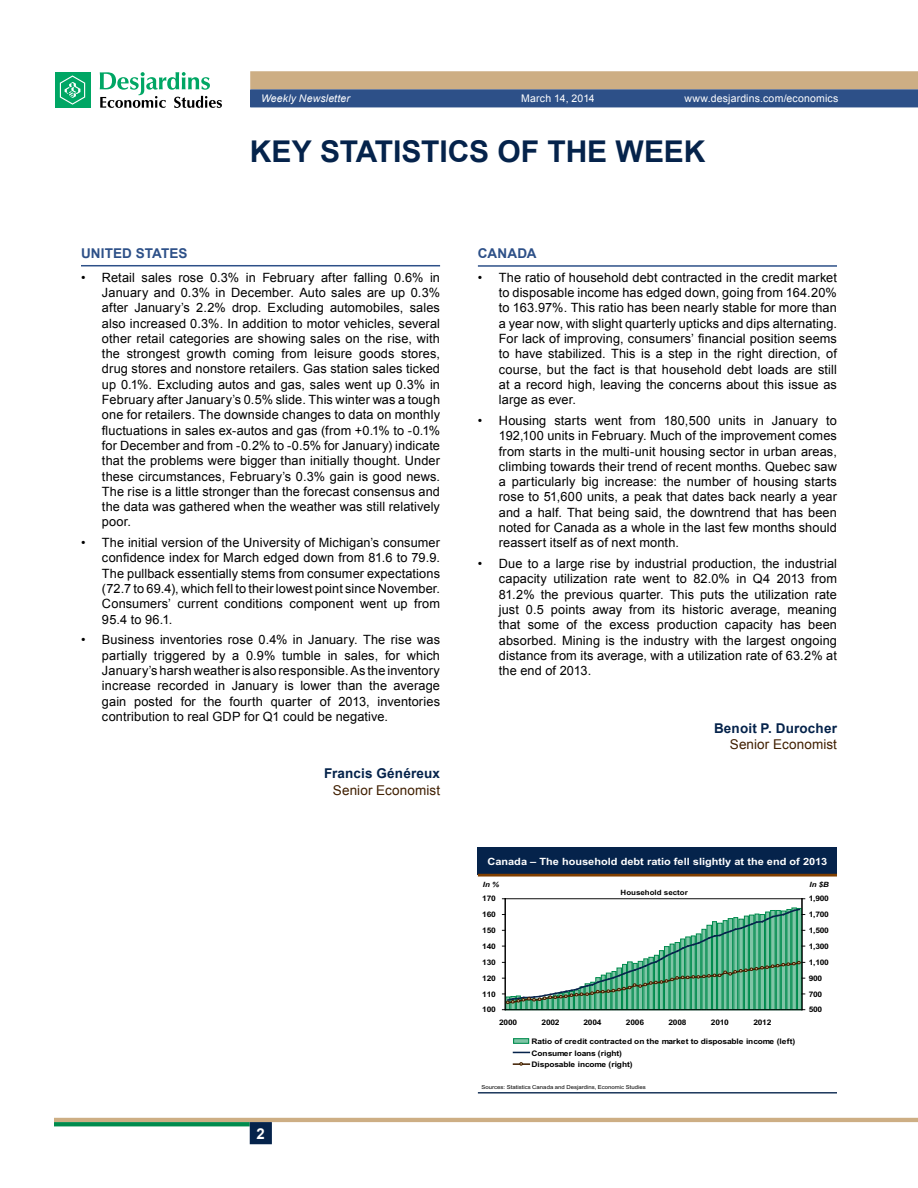
<style>
.page{position:relative;width:918px;height:1188px;background:#fff}
.page>*{position:absolute;margin:0;border:0;box-sizing:border-box;transform-origin:0 0}
.t1{font:700 30px "Arial";color:#05234b}
.t2{font:700 15px "Arial";color:#fff}
.t3{font:700 13.5px "Arial";letter-spacing:.015em;color:#05234b}
.t4{font:13.5px "Arial";letter-spacing:.01em;color:#401f00}
.t5{font:700 13.5px "Arial";letter-spacing:.01em;color:#2d5088}
.t6{font:12.75px/15.3px "Arial";letter-spacing:.01em;color:#000;text-align:justify}
.t7{font:10.5px "Arial";letter-spacing:.015em;color:#fff}
.t8{font:italic 10.5px "Arial";letter-spacing:.01em;color:#fff}
.t9{font:700 10.05px "Arial";color:#fff;scale:1.1 1}
.t10{font:700 7.65px/11.7px "Arial";letter-spacing:-.025em;color:#000;scale:1.1 1}
.t11{font:700 7.2px "Arial";color:#000;scale:1.1 1}
.t12{font:italic 700 7.2px "Arial";color:#000;scale:1.1 1}
.t13{font:5.4px "Arial";letter-spacing:.005em;color:#000;scale:1.1 1}
</style>
<div class="page">
<hr style="left:54px;top:1118px;width:864px;height:4px;background:#cdae84">
<svg style="left:54px;top:1122px;width:196px;height:4px"></svg>
<div style="left:250px;top:1122px;width:22px;height:22px;background:#05234b;border:2px solid #05234b"></div>
<svg style="left:250px;top:71px;width:668px;height:36px;background:#7f8087"></svg>
<div style="left:55px;top:72px;width:35px;height:36px;background:#00a664"></div>
<svg style="left:60px;top:75px;width:25px;height:30px"></svg>
<svg style="left:100px;top:72px;width:122px;height:36px"></svg>
<hr style="left:81px;top:265px;width:359px;height:1px;background:#2d5088">
<hr style="left:478px;top:265px;width:359px;height:2px;background:#2d5088">
<div style="left:478px;top:848px;width:359px;height:27px;background:#05234b"></div>
<hr style="left:478px;top:874px;width:359px;height:3px;background:#803f00">
<hr style="left:478px;top:1092px;width:359px;height:2px;background:#05234b">
<hr style="left:505px;top:898px;width:297px;height:1px;background:#000">
<hr style="left:505px;top:899px;width:1px;height:111px;background:#000">
<hr style="left:802px;top:899px;width:1px;height:111px;background:#000">
<svg style="left:502px;top:908px;width:303px;height:102px"></svg>
<div style="left:514px;top:1039px;width:15px;height:5px;background:#7fc5a6"></div>
<div style="left:513px;top:1038px;width:16px;height:6px;border:1px solid #008b4d"></div>
<svg style="left:514px;top:1052px;width:15px;height:1px"></svg>
<svg style="left:514px;top:1062px;width:15px;height:3px"></svg>
<p class="t8" style="left:261px;top:92px;width:91px">Weekly Newsletter</p>
<p class="t7" style="left:521px;top:92px;width:75px">March 14, 2014</p>
<p class="t7" style="left:684px;top:92px;width:156px">www.desjardins.com/economics</p>
<h1 class="t1" style="left:250px;top:132px;width:452px">Key Statistics of the Week</h1>
<p class="t5" style="left:81px;top:245px;width:107px">United States</p>
<p class="t6" style="left:102px;top:270px;width:340px;text-indent:-21px">• Retail sales rose 0.3% in February after falling 0.6% in January and 0.3% in December. Auto sales are up 0.3% after January’s 2.2% drop. Excluding automobiles, sales also increased 0.3%. In addition to motor vehicles, several other retail categories are showing sales on the rise, with the strongest growth coming from leisure goods stores, drug stores and nonstore retailers. Gas station sales ticked up 0.1%. Excluding autos and gas, sales went up 0.3% in February after January’s 0.5% slide. This winter was a tough one for retailers. The downside changes to data on monthly fluctuations in sales ex-autos and gas (from +0.1% to -0.1% for December and from -0.2% to -0.5% for January) indicate that the problems were bigger than initially thought. Under these circumstances, February’s 0.3% gain is good news.<br>The rise is a little stronger than the forecast consensus and the data was gathered when the weather was still relatively poor.</p>
<p class="t6" style="left:102px;top:535px;width:340px;text-indent:-21px">• The initial version of the University of Michigan’s consumer confidence index for March edged down from 81.6 to 79.9.<br>The pullback essentially stems from consumer expectations (72.7 to 69.4), which fell to their lowest point since November.<br>Consumers’ current conditions component went up from 95.4 to 96.1.</p>
<p class="t6" style="left:102px;top:632px;width:340px;text-indent:-21px">• Business inventories rose 0.4% in January. The rise was partially triggered by a 0.9% tumble in sales, for which January’s harsh weather is also responsible. As the inventory increase recorded in January is lower than the average gain posted for the fourth quarter of 2013, inventories contribution to real GDP for Q1 could be negative.</p>
<p class="t3" style="left:324px;top:765px;width:117px">Francis Généreux</p>
<p class="t4" style="left:333px;top:781px;width:109px">Senior Economist</p>
<p class="t2" style="left:257px;top:1124px;width:10px">2</p>
<p class="t5" style="left:478px;top:245px;width:41px">Canada</p>
<p class="t6" style="left:499px;top:270px;width:340px;text-indent:-21px">• The ratio of household debt contracted in the credit market to disposable income has edged down, going from 164.20% to 163.97%. This ratio has been nearly stable for more than a year now, with slight quarterly upticks and dips alternating.<br>For lack of improving, consumers’ financial position seems to have stabilized. This is a step in the right direction, of course, but the fact is that household debt loads are still at a record high, leaving the concerns about this issue as large as ever.</p>
<p class="t6" style="left:499px;top:413px;width:340px;text-indent:-21px">• Housing starts went from 180,500 units in January to 192,100 units in February. Much of the improvement comes from starts in the multi-unit housing sector in urban areas, climbing towards their trend of recent months. Quebec saw a particularly big increase: the number of housing starts rose to 51,600 units, a peak that dates back nearly a year and a half. That being said, the downtrend that has been noted for Canada as a whole in the last few months should reassert itself as of next month.</p>
<p class="t6" style="left:499px;top:556px;width:340px;text-indent:-21px">• Due to a large rise by industrial production, the industrial capacity utilization rate went to 82.0% in Q4 2013 from 81.2% the previous quarter. This puts the utilization rate just 0.5 points away from its historic average, meaning that some of the excess production capacity has been absorbed. Mining is the industry with the largest ongoing distance from its average, with a utilization rate of 63.2% at the end of 2013.</p>
<p class="t3" style="left:714px;top:719px;width:125px">Benoit P. Durocher</p>
<p class="t4" style="left:730px;top:735px;width:109px">Senior Economist</p>
<p class="t9" style="left:487px;top:856px;width:311px">Canada – The household debt ratio fell slightly at the end of 2013</p>
<p class="t12" style="left:483px;top:881px;width:16px">In %</p>
<p class="t12" style="left:809px;top:881px;width:19px">In $B</p>
<p class="t11" style="left:621px;top:888px;width:63px">Household sector</p>
<p class="t10" style="left:809px;top:893px;width:20px">1,900</p>
<p class="t10" style="left:482px;top:893px;width:14px">170</p>
<p class="t10" style="left:482px;top:909px;width:14px">160</p>
<p class="t10" style="left:809px;top:909px;width:20px">1,700</p>
<p class="t10" style="left:482px;top:924px;width:14px">150</p>
<p class="t10" style="left:809px;top:924px;width:20px">1,500</p>
<p class="t10" style="left:482px;top:940px;width:14px">140</p>
<p class="t10" style="left:809px;top:940px;width:20px">1,300</p>
<p class="t10" style="left:482px;top:956px;width:14px">130</p>
<p class="t10" style="left:809px;top:956px;width:20px">1,100</p>
<p class="t10" style="left:482px;top:972px;width:14px">120</p>
<p class="t10" style="left:809px;top:972px;width:14px">900</p>
<p class="t10" style="left:482px;top:988px;width:14px">110</p>
<p class="t10" style="left:809px;top:988px;width:14px">700</p>
<p class="t10" style="left:482px;top:1004px;width:14px">100</p>
<p class="t10" style="left:809px;top:1004px;width:14px">500</p>
<p class="t10" style="left:499px;top:1016px;width:18px">2000</p>
<p class="t10" style="left:542px;top:1016px;width:18px">2002</p>
<p class="t10" style="left:583px;top:1016px;width:18px">2004</p>
<p class="t10" style="left:626px;top:1016px;width:18px">2006</p>
<p class="t10" style="left:668px;top:1016px;width:18px">2008</p>
<p class="t10" style="left:711px;top:1016px;width:18px">2010</p>
<p class="t10" style="left:753px;top:1016px;width:18px">2012</p>
<p class="t10" style="left:531px;top:1035px;width:241px">Ratio of credit contracted on the market to disposable income (left)<br>Consumer loans (right)<br>Disposable income (right)</p>
<p class="t13" style="left:481px;top:1084px;width:151px">Sources: Statistics Canada and Desjardins, Economic Studies</p>
</div>
